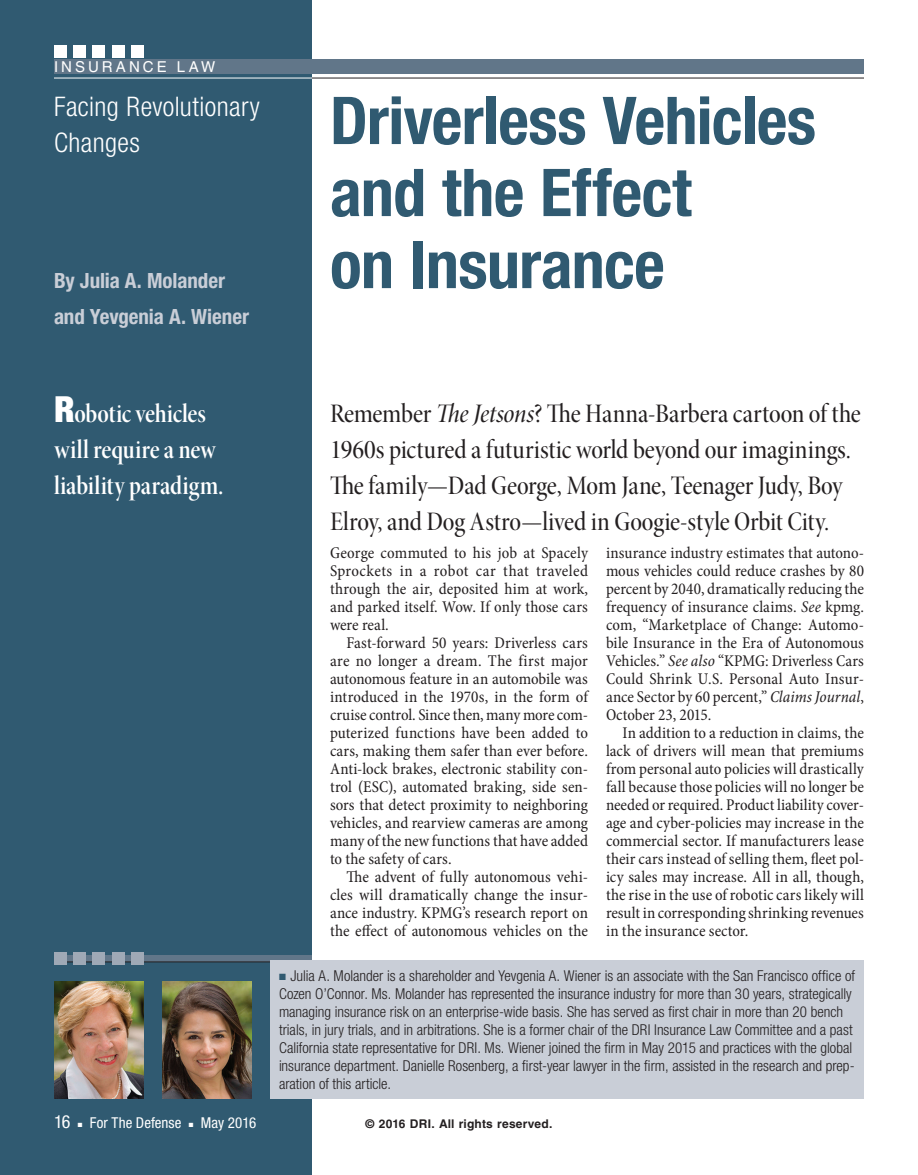
<style>
.page{position:relative;width:918px;height:1175px;background:#fff}
.page>*{position:absolute;margin:0;border:0;box-sizing:border-box;transform-origin:0 0}
.head{font:700 condensed 66px/72px "Helvetica Neue";letter-spacing:-.01em;color:#305a71}
.body_opening_paragra{font:27px/36px "Minion Pro Medium Cn Disp";letter-spacing:-.005em;color:#231f20}
.blurb{font:27px/36px "Minion Pro Semibold Cn Disp";color:#fff}
.kicker{font:300 condensed 27px/36px "Helvetica Neue";letter-spacing:.015em;color:#fff}
.byline{font:700 condensed 21px/36px "Helvetica Neue";letter-spacing:-.005em;color:#c9ced7}
.folio_left_reverse{font:condensed 18px "Helvetica Neue";color:#fff}
.body_para_ind{font:condensed 16.5px/18px "Minion Pro";color:#231f20;text-align:justify}
.body_no_ind{font:condensed 16.5px/18px "Minion Pro";color:#231f20;text-align:justify}
.t1{font:300 condensed 15px/18px "Helvetica Neue";color:#231f20}
.folio_left_reverse-2{font:condensed 15px "Helvetica Neue";color:#fff}
.t2{font:15px "Helvetica";letter-spacing:.2em;color:#fff}
.copyright_black{font:700 12px "Helvetica";letter-spacing:.015em;color:#231f20}
.s1{font-family:"Helvetica Neue";font-weight:900;font-stretch:condensed;font-size:36px}
.s2{font-family:"Minion Pro Medium Cn It Disp"}
.s3{font-style:italic}
.s4{color:#305a71}
</style>
<div class="page">
<div style="left:0;top:0;width:312px;height:1174px;background:#305a71"></div>
<div style="left:54px;top:956px;width:258px;height:6px;background:#617689"></div>
<hr style="left:54px;top:961px;width:258px;height:1px;background:#231f20">
<div style="left:54px;top:952px;width:12px;height:13px;background:#9fa9b6"></div>
<div style="left:73px;top:952px;width:13px;height:13px;background:#9fa9b6"></div>
<div style="left:93px;top:952px;width:12px;height:13px;background:#9fa9b6"></div>
<div style="left:112px;top:952px;width:13px;height:13px;background:#9fa9b6"></div>
<div style="left:132px;top:952px;width:12px;height:13px;background:#9fa9b6"></div>
<div style="left:54px;top:45px;width:12px;height:12px;background:#fff"></div>
<div style="left:73px;top:45px;width:13px;height:12px;background:#fff"></div>
<div style="left:93px;top:45px;width:12px;height:12px;background:#fff"></div>
<div style="left:112px;top:45px;width:13px;height:12px;background:#fff"></div>
<div style="left:132px;top:45px;width:12px;height:12px;background:#fff"></div>
<div style="left:54px;top:59px;width:810px;height:15px;background:#617689"></div>
<hr style="left:312px;top:78px;width:552px;height:1px;background:#231f20">
<hr style="left:54px;top:78px;width:258px;height:1px;background:#fff">
<div style="left:270px;top:960px;width:594px;height:138px;background:#c9ced7"></div>
<img style="left:54px;top:981px;width:90px;height:117px">
<img style="left:162px;top:981px;width:90px;height:117px">
<p class="t2" style="left:54px;top:58px;width:163px">INSURANCE LAW</p>
<p class="kicker" style="left:54px;top:88px;width:207px">Facing Revolutionary<br>Changes</p>
<p class="head" style="left:330px;top:84px;width:488px">Driverless Vehicles and the Effect<br>on Insurance</p>
<p class="byline" style="left:54px;top:262px;width:197px">By Julia A. Molander and Yevgenia A. Wiener</p>
<p class="blurb" style="left:54px;top:395px;width:171px"><span class="s1">R</span>obotic vehicles will require a new liability paradigm.</p>
<p class="body_opening_paragra" style="left:330px;top:395px;width:532px">Remember <span class="s2">The Jetsons</span>? The Hanna-Barbera cartoon of the 1960s pictured a futuristic world beyond our imaginings.<br>The family—Dad George, Mom Jane, Teenager Judy, Boy Elroy, and Dog Astro—lived in Googie-style Orbit City.</p>
<p class="body_no_ind" style="left:330px;top:544px;width:260px">George commuted to his job at Spacely Sprockets in a robot car that traveled through the air, deposited him at work, and parked itself. Wow. If only those cars were real.</p>
<p class="body_para_ind" style="left:330px;top:634px;width:260px;text-indent:16px">Fast-forward 50 years: Driverless cars are no longer a dream. The first major autonomous feature in an automobile was introduced in the 1970s, in the form of cruise control. Since then, many more com&shy;puterized functions have been added to cars, making them safer than ever before.<br>Anti-lock brakes, electronic stability con&shy;trol (ESC), automated braking, side sen&shy;sors that detect proximity to neighboring vehicles, and rearview cameras are among many of the new functions that have added to the safety of cars.</p>
<p class="body_para_ind" style="left:330px;top:868px;width:260px;text-indent:16px">The advent of fully autonomous vehi&shy;cles will dramatically change the insur&shy;ance industry. KPMG’s research report on the effect of autonomous vehicles on the</p>
<p class="body_para_ind" style="left:606px;top:544px;width:260px">insurance industry estimates that autono&shy;mous vehicles could reduce crashes by 80 percent by 2040, dramatically reducing the frequency of insurance claims. <span class="s3">See</span> kpmg. com, “Marketplace of Change: Automo&shy;bile Insurance in the Era of Autonomous Vehicles.” <span class="s3">See also</span> “KPMG: Driverless Cars Could Shrink U.S. Personal Auto Insur&shy;ance Sector by 60 percent,” <span class="s3">Claims Journal</span>, October 23, 2015.</p>
<p class="body_para_ind" style="left:606px;top:724px;width:260px;text-indent:16px">In addition to a reduction in claims, the lack of drivers will mean that premiums from personal auto policies will drastically fall because those policies will no longer be needed or required. Product liability cover&shy;age and cyber-policies may increase in the commercial sector. If manufacturers lease their cars instead of selling them, fleet pol&shy;icy sales may increase. All in all, though, the rise in the use of robotic cars likely will result in corresponding shrinking revenues in the insurance sector.</p>
<p class="folio_left_reverse" style="left:54px;top:1111px;width:18px">16</p>
<p class="folio_left_reverse-2" style="left:78px;top:1114px;width:105px">■ For The Defense</p>
<p class="folio_left_reverse-2" style="left:189px;top:1114px;width:69px">■ May 2016</p>
<p class="t1" style="left:279px;top:967px;width:577px"><span class="s4">■</span> Julia A. Molander is a shareholder and Yevgenia A. Wiener is an associate with the San Francisco office of Cozen O’Connor. Ms. Molander has represented the insurance industry for more than 30 years, strategically managing insurance risk on an enterprise-wide basis. She has served as first chair in more than 20 bench trials, in jury trials, and in arbitrations. She is a former chair of the DRI Insurance Law Committee and a past California state representative for DRI. Ms. Wiener joined the firm in May 2015 and practices with the global insurance department. Danielle Rosenberg, a first-year lawyer in the firm, assisted in the research and prep&shy;aration of this article.</p>
<p class="copyright_black" style="left:366px;top:1116px;width:188px">© 2016 DRI. All rights reserved.</p>
</div>
